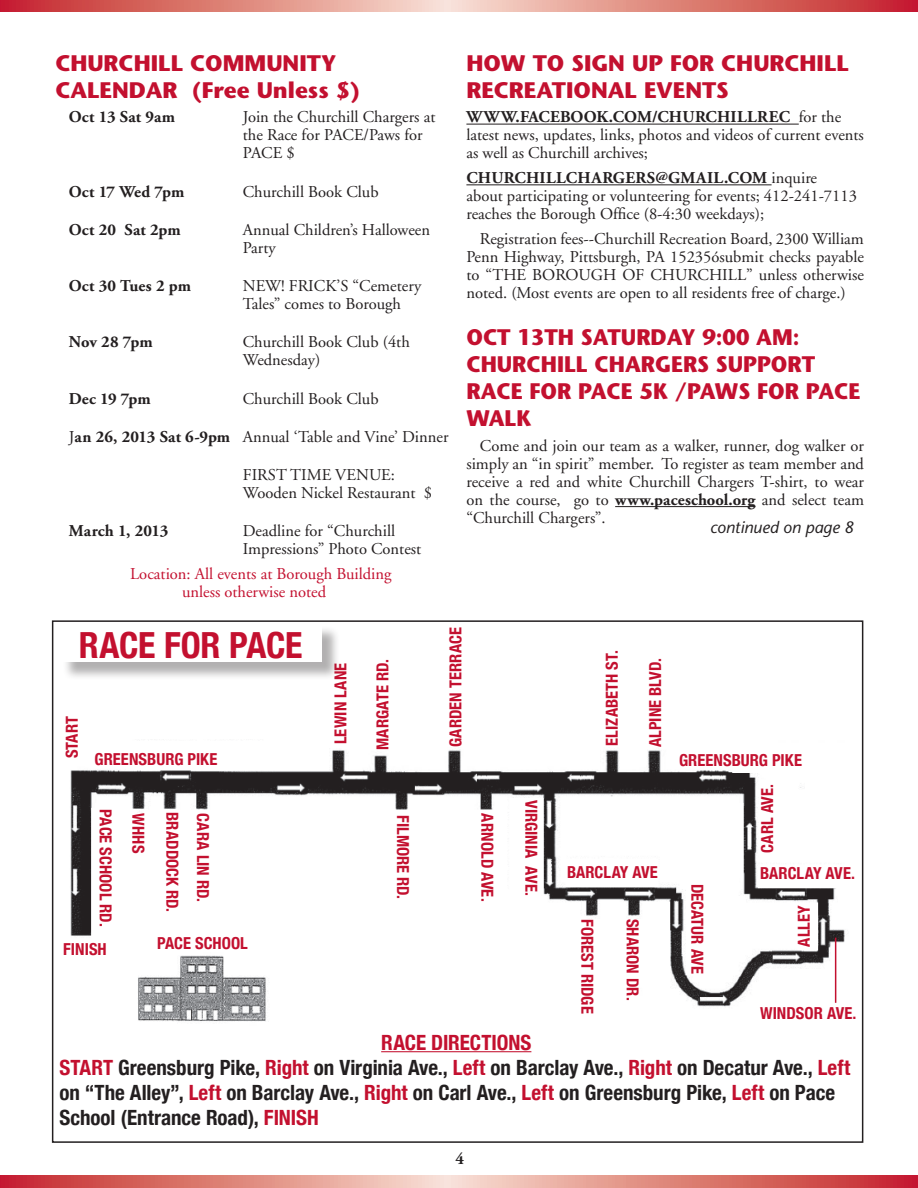
<style>
.page{position:relative;width:918px;height:1188px;background:#fff}
.page>*{position:absolute;margin:0;border:0;box-sizing:border-box;transform-origin:0 0}
.t1{font:700 condensed 36px "Helvetica Neue";letter-spacing:-.005em;color:#c3102f}
.t2{font:700 22.5px/27px "Stone Sans";color:#c3102f}
.t3{font:700 22.5px/27px "Stone Sans";color:#c3102f;scale:.95 1}
.t4{font:700 condensed 21px/25.2px "Helvetica Neue";color:#231f20}
.t5{font:16.5px/18px "Adobe Garamond";color:#231f20}
.t6{font:700 condensed 16.5px "Helvetica Neue";letter-spacing:.005em;color:#c3102f}
.t7{font:700 16.5px "Adobe Garamond";color:#231f20}
.t8{font:16.5px/18px "Adobe Garamond";color:#c3102f}
.t9{font:italic 16.5px "Stone Sans";color:#231f20}
.s1{font-weight:700}
.s2{color:#c3102f}
</style>
<div class="page">
<svg style="left:0;top:1175px;width:917px;height:13px;background:#dd817a"></svg>
<svg style="left:0;top:0;width:917px;height:12px;background:#dd817a"></svg>
<svg style="left:917px;top:1175px;width:1px;height:13px"></svg>
<svg style="left:917px;top:0;width:1px;height:12px"></svg>
<hr style="left:466px;top:124px;width:333px;height:1px;background:#231f20">
<hr style="left:466px;top:184px;width:306px;height:1px;background:#231f20">
<hr style="left:615px;top:506px;width:140px;height:1px;background:#231f20">
<img style="left:70px;top:750px;width:775px;height:272px">
<div style="left:62px;top:625px;width:279px;height:55px;background:#231f20;opacity:.35"></div>
<div style="left:60px;top:623px;width:262px;height:39px;background:#fff"></div>
<hr style="left:835px;top:938px;width:1px;height:65px;background:#c3102f">
<hr style="left:381px;top:1051px;width:150px;height:1px;background:#c3102f">
<h2 class="t2" style="left:55px;top:49px;width:306px">CHURCHILL COMMUNITY<br>CALENDAR (Free Unless $)</h2>
<p class="t7" style="left:69px;top:108px;width:108px">Oct 13 Sat 9am</p>
<p class="t5" style="left:243px;top:109px;width:194px">Join the Churchill Chargers at the Race for PACE/Paws for<br>PACE $</p>
<p class="t7" style="left:69px;top:182px;width:117px">Oct 17 Wed 7pm</p>
<p class="t5" style="left:243px;top:183px;width:137px">Churchill Book Club</p>
<p class="t7" style="left:69px;top:221px;width:113px">Oct 20 Sat 2pm</p>
<p class="t5" style="left:243px;top:221px;width:189px">Annual Children’s Halloween<br>Party</p>
<p class="t7" style="left:69px;top:277px;width:124px">Oct 30 Tues 2 pm</p>
<p class="t5" style="left:243px;top:277px;width:180px">NEW! FRICK’S “Cemetery<br>Tales” comes to Borough</p>
<p class="t7" style="left:69px;top:333px;width:85px">Nov 28 7pm</p>
<p class="t5" style="left:243px;top:334px;width:168px">Churchill Book Club (4th<br>Wednesday)</p>
<p class="t7" style="left:69px;top:389px;width:83px">Dec 19 7pm</p>
<p class="t5" style="left:243px;top:390px;width:137px">Churchill Book Club</p>
<p class="t5" style="left:69px;top:428px;width:381px">J<span class="s1">an 26, 2013 Sat 6-9pm</span> Annual ‘Table and Vine’ Dinner</p>
<p class="t5" style="left:243px;top:466px;width:191px">FIRST TIME VENUE:<br>Wooden Nickel Restaurant $</p>
<p class="t7" style="left:69px;top:522px;width:101px">March 1, 2013</p>
<p class="t5" style="left:243px;top:523px;width:180px">Deadline for “Churchill<br>Impressions” Photo Contest</p>
<p class="t8" style="left:182px;top:565px;width:211px;text-indent:-52px">Location: All events at Borough Building unless otherwise noted</p>
<h2 class="t2" style="left:466px;top:49px;width:384px">HOW TO SIGN UP FOR CHURCHILL<br>RECREATIONAL EVENTS</h2>
<p class="t5" style="left:466px;top:109px;width:399px"><span class="s1">WWW.FACEBOOK.COM/CHURCHILLREC</span> for the latest news, updates, links, photos and videos of current events as well as Churchill archives;</p>
<p class="t5" style="left:466px;top:169px;width:392px"><span class="s1">CHURCHILLCHARGERS@GMAIL.COM</span> inquire about participating or volunteering for events; 412-241-7113 reaches the Borough Office (8-4:30 weekdays);</p>
<p class="t5" style="left:466px;top:230px;width:399px;text-align:justify;text-indent:13px">Registration fees--Churchill Recreation Board, 2300 William Penn Highway, Pittsburgh, PA 15235ósubmit checks payable to “THE BOROUGH OF CHURCHILL” unless otherwise noted. (Most events are open to all residents free of charge.)</p>
<h2 class="t3" style="left:466px;top:323px;width:416px">OCT 13TH SATURDAY 9:00 AM:<br>CHURCHILL CHARGERS SUPPORT<br>RACE FOR PACE 5K /PAWS FOR PACE<br>WALK</h2>
<p class="t5" style="left:466px;top:437px;width:399px;text-align:justify;text-indent:13px">Come and join our team as a walker, runner, dog walker or simply an “in spirit” member. To register as team member and receive a red and white Churchill Chargers T-shirt, to wear on the course, go to <span class="s1">www.paceschool.org</span> and select team “Churchill Chargers”.</p>
<p class="t9" style="left:710px;top:517px;width:145px">continued on page 8</p>
<h1 class="t1" style="left:79px;top:623px;width:225px">RACE FOR PACE</h1>
<p class="t6" style="left:446px;top:747px;width:121px;rotate:-90deg">GARDEN TERRACE</p>
<p class="t6" style="left:94px;top:749px;width:124px">GREENSBURG PIKE</p>
<p class="t6" style="left:331px;top:744px;width:83px;rotate:-90deg">LEWIN LANE</p>
<p class="t6" style="left:373px;top:750px;width:92px;rotate:-90deg">MARGATE RD.</p>
<p class="t6" style="left:62px;top:758px;width:44px;rotate:-90deg">START</p>
<p class="t6" style="left:116px;top:809px;width:119px;rotate:90deg">PACE SCHOOL RD.</p>
<p class="t6" style="left:63px;top:939px;width:45px">FINISH</p>
<p class="t6" style="left:149px;top:813px;width:41px;rotate:90deg">WHHS</p>
<p class="t6" style="left:182px;top:812px;width:102px;rotate:90deg">BRADDOCK RD.</p>
<p class="t6" style="left:213px;top:813px;width:90px;rotate:90deg">CARA LIN RD.</p>
<p class="t6" style="left:413px;top:815px;width:86px;rotate:90deg">FILMORE RD.</p>
<p class="t6" style="left:497px;top:813px;width:90px;rotate:90deg">ARNOLD AVE.</p>
<p class="t6" style="left:157px;top:934px;width:92px">PACE SCHOOL</p>
<p class="t6" style="left:541px;top:800px;width:98px;rotate:90deg">VIRGINIA AVE.</p>
<p class="t6" style="left:602px;top:746px;width:97px;rotate:-90deg">ELIZABETH ST.</p>
<p class="t6" style="left:645px;top:747px;width:91px;rotate:-90deg">ALPINE BLVD.</p>
<p class="t6" style="left:567px;top:862px;width:92px">BARCLAY AVE</p>
<p class="t6" style="left:597px;top:919px;width:96px;rotate:90deg">FOREST RIDGE</p>
<p class="t6" style="left:643px;top:919px;width:83px;rotate:90deg">SHARON DR.</p>
<p class="t6" style="left:679px;top:750px;width:124px">GREENSBURG PIKE</p>
<p class="t6" style="left:707px;top:884px;width:92px;rotate:90deg">DECATUR AVE</p>
<p class="t6" style="left:757px;top:853px;width:70px;rotate:-90deg">CARL AVE.</p>
<p class="t6" style="left:760px;top:863px;width:97px">BARCLAY AVE.</p>
<p class="t6" style="left:794px;top:947px;width:43px;rotate:-90deg">ALLEY</p>
<p class="t6" style="left:760px;top:1003px;width:98px">WINDSOR AVE.</p>
<p class="t4" style="left:59px;top:1029px;width:792px;text-indent:322px"><span class="s2">RACE DIRECTIONS<br>START</span> Greensburg Pike, <span class="s2">Right</span> on Virginia Ave., <span class="s2">Left</span> on Barclay Ave., <span class="s2">Right</span> on Decatur Ave., <span class="s2">Left </span>on “The Alley”, <span class="s2">Left</span> on Barclay Ave., <span class="s2">Right</span> on Carl Ave., <span class="s2">Left</span> on Greensburg Pike, <span class="s2">Left</span> on Pace School (Entrance Road), <span class="s2">FINISH</span></p>
<p class="t7" style="left:455px;top:1149px;width:10px">4</p>
</div>
